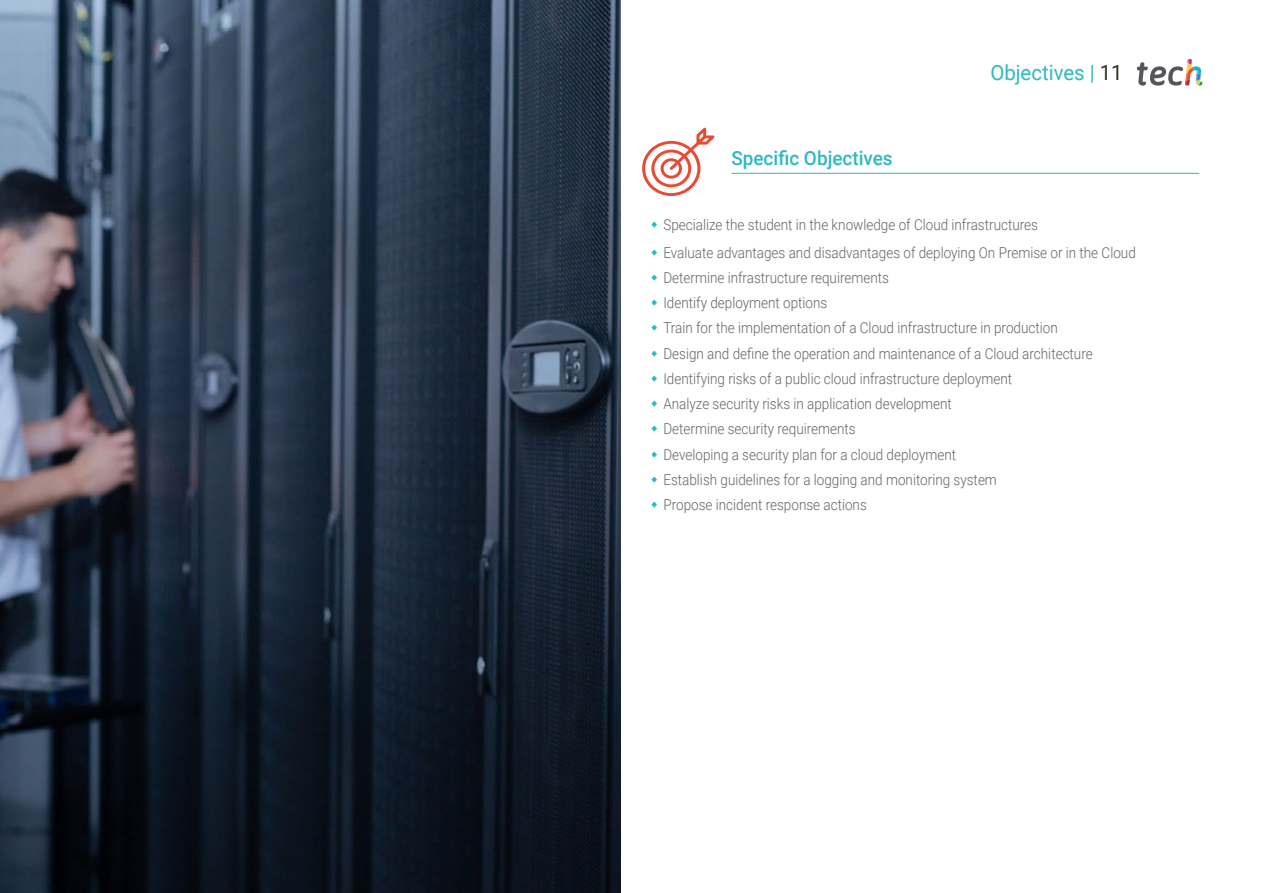
<style>
.page{position:relative;width:1263px;height:893px;background:#fff}
.page>*{position:absolute;margin:0;border:0;box-sizing:border-box;transform-origin:0 0}
.t1{font:21px "Roboto";color:#2db8c5}
.t2{font:500 19.5px "Roboto";color:#2db8c5}
.t3{font:300 15px/25.2px "Roboto";color:#61646a;scale:.9 1}
.s1{color:#312e20}
</style>
<div class="page">
<hr style="left:731px;top:173px;width:468px;height:1px;background:#2db8c5">
<svg style="left:642px;top:128px;width:72px;height:68px"></svg>
<img style="left:0;top:0;width:621px;height:893px">
<svg style="left:1137px;top:59px;width:65px;height:27px"></svg>
<h2 class="t2" style="left:731px;top:144px;width:163px">Specific Objectives</h2>
<h1 class="t1" style="left:990px;top:57px;width:134px">Objectives | <span class="s1">11</span></h1>
<p class="t3" style="left:663px;top:210px;width:526px;line-height:27.5px">Specialize the student in the knowledge of Cloud infrastructures<br>Evaluate advantages and disadvantages of deploying On Premise or in the Cloud</p>
<p class="t3" style="left:663px;top:264px;width:479px">Determine infrastructure requirements<br>Identify deployment options<br>Train for the implementation of a Cloud infrastructure in production Design and define the operation and maintenance of a Cloud architecture Identifying risks of a public cloud infrastructure deployment<br>Analyze security risks in application development<br>Determine security requirements<br>Developing a security plan for a cloud deployment<br>Establish guidelines for a logging and monitoring system<br>Propose incident response actions</p>
</div>
